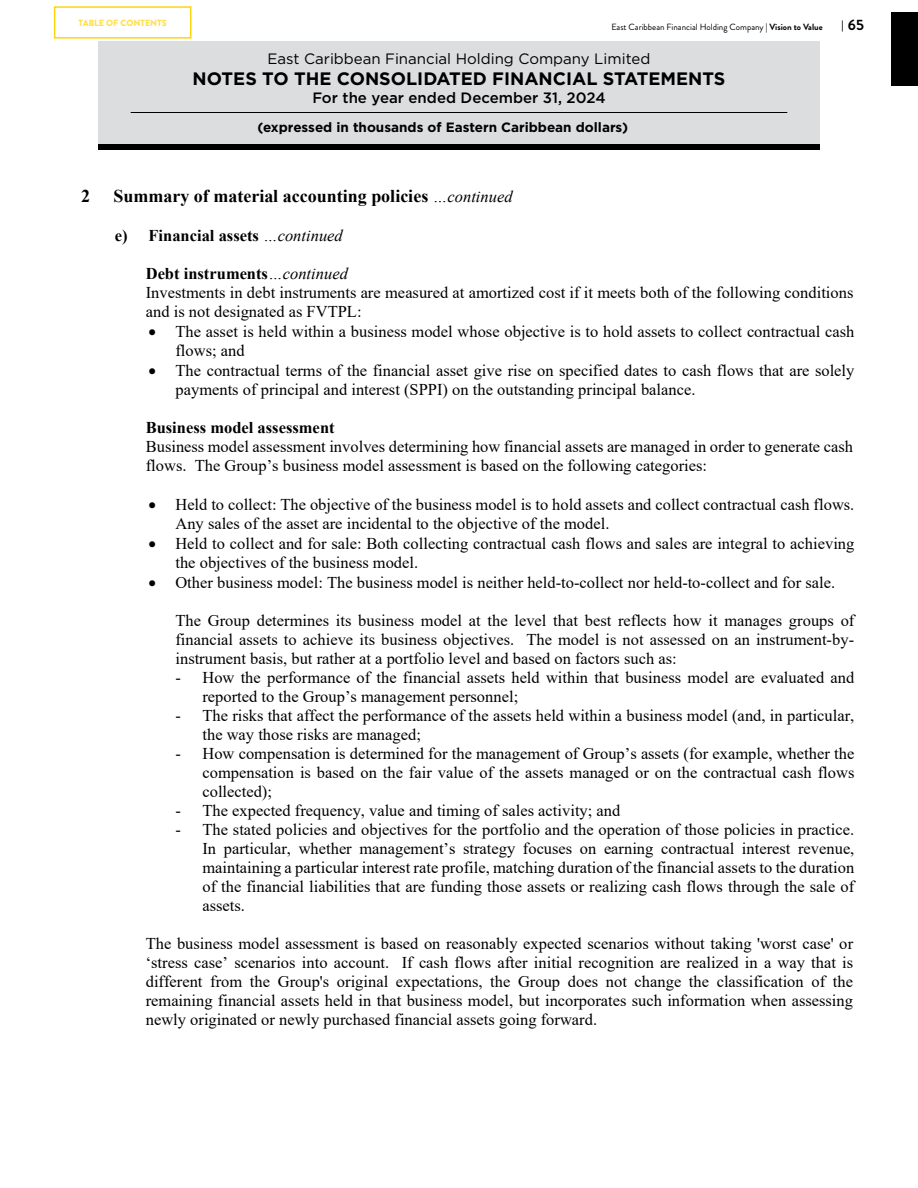
<style>
.page{position:relative;width:918px;height:1188px;background:#fff}
.page>*{position:absolute;margin:0;border:0;box-sizing:border-box;transform-origin:0 0}
.t1{font:700 25.5px "Times New Roman";color:#000}
.t2{font:700 18px "Times New Roman";color:#000}
.t3{font:700 18px "Gotham";color:#000}
.t4{font:16.5px/18.9px "Times New Roman";color:#000}
.t5{font:700 16.5px "Times New Roman";color:#000}
.t6{font:15px "Gotham";color:#000}
.t7{font:500 15px "Gotham";color:#000}
.t8{font:700 15px "Brandon Grotesque";color:#000}
.t9{font:700 13.5px "Gotham";color:#000}
.t10{font:9px "Brandon Grotesque";color:#000}
.t11{font:900 9px "Brandon Grotesque";color:#ffdf4f}
.s1{font-weight:700}
.s2{font-family:"Gotham";font-weight:400;font-size:12px}
.s3{font-weight:400;font-style:italic;font-size:16.5px}
.s4{font-weight:400;font-style:italic}
.s5{font-style:italic}
</style>
<div class="page">
<div style="left:98px;top:41px;width:722px;height:103px;background:#dcddde"></div>
<div style="left:98px;top:144px;width:722px;height:5px;background:#000"></div>
<div style="left:891px;top:13px;width:27px;height:73px;background:#000"></div>
<hr style="left:131px;top:112px;width:656px;height:1px;background:#000">
<div style="left:54px;top:6px;width:137px;height:33px;border:2px solid #fed50d"></div>
<p class="t11" style="left:79px;top:16px;width:90px">TABLE OF CONTENTS</p>
<h1 class="t1" style="left:81px;top:51px;width:580px">East Caribbean Financial Holding Company Limited</h1>
<p class="t10" style="left:611px;top:21px;width:213px">East Caribbean Financial Holding Company <span class="s1">| Vision to Value</span></p>
<p class="t8" style="left:841px;top:14px;width:25px"><span class="s2">|</span> 65</p>
<p class="t6" style="left:268px;top:49px;width:384px">East Caribbean Financial Holding Company Limited</p>
<p class="t3" style="left:193px;top:67px;width:534px">NOTES TO THE CONSOLIDATED FINANCIAL STATEMENTS</p>
<p class="t7" style="left:312px;top:88px;width:295px">For the year ended December 31, 2024</p>
<p class="t9" style="left:257px;top:118px;width:372px">(expressed in thousands of Eastern Caribbean dollars)</p>
<p class="t2" style="left:81px;top:183px;width:10px">2</p>
<p class="t2" style="left:113px;top:183px;width:401px">Summary of material accounting policies <span class="s3">…continued</span></p>
<p class="t5" style="left:115px;top:223px;width:230px">e) Financial assets <span class="s4">…continued</span></p>
<p class="t4" style="left:146px;top:263px;width:709px"><span class="s1">Debt instruments</span><span class="s5">…continued<br></span>Investments in debt instruments are measured at amortized cost if it meets both of the following conditions and is not designated as FVTPL:</p>
<p class="t4" style="left:176px;top:321px;width:680px;text-indent:-27px">• The asset is held within a business model whose objective is to hold assets to collect contractual cash flows; and</p>
<p class="t4" style="left:175px;top:360px;width:680px;text-indent:-27px">• The contractual terms of the financial asset give rise on specified dates to cash flows that are solely payments of principal and interest (SPPI) on the outstanding principal balance.</p>
<p class="t5" style="left:146px;top:415px;width:190px">Business model assessment</p>
<p class="t4" style="left:146px;top:436px;width:709px">Business model assessment involves determining how financial assets are managed in order to generate cash flows. The Group’s business model assessment is based on the following categories:</p>
<p class="t4" style="left:175px;top:494px;width:680px;text-indent:-27px">• Held to collect: The objective of the business model is to hold assets and collect contractual cash flows.<br>Any sales of the asset are incidental to the objective of the model.</p>
<p class="t4" style="left:175px;top:534px;width:680px;text-indent:-27px">• Held to collect and for sale: Both collecting contractual cash flows and sales are integral to achieving the objectives of the business model.</p>
<p class="t4" style="left:148px;top:573px;width:688px">• Other business model: The business model is neither held-to-collect nor held-to-collect and for sale.</p>
<p class="t4" style="left:175px;top:610px;width:681px;text-align:justify">The Group determines its business model at the level that best reflects how it manages groups of financial assets to achieve its business objectives. The model is not assessed on an instrument-by&shy;instrument basis, but rather at a portfolio level and based on factors such as:</p>
<p class="t4" style="left:202px;top:668px;width:653px;text-indent:-27px">- How the performance of the financial assets held within that business model are evaluated and reported to the Group’s management personnel;</p>
<p class="t4" style="left:202px;top:705px;width:653px;text-indent:-27px">- The risks that affect the performance of the assets held within a business model (and, in particular, the way those risks are managed;</p>
<p class="t4" style="left:202px;top:743px;width:653px;text-align:justify;text-indent:-27px">- How compensation is determined for the management of Group’s assets (for example, whether the compensation is based on the fair value of the assets managed or on the contractual cash flows collected);</p>
<p class="t4" style="left:175px;top:800px;width:446px">- The expected frequency, value and timing of sales activity; and</p>
<p class="t4" style="left:202px;top:819px;width:653px;text-align:justify;text-indent:-27px">- The stated policies and objectives for the portfolio and the operation of those policies in practice.<br>In particular, whether management’s strategy focuses on earning contractual interest revenue, maintaining a particular interest rate profile, matching duration of the financial assets to the duration of the financial liabilities that are funding those assets or realizing cash flows through the sale of assets.</p>
<p class="t4" style="left:146px;top:933px;width:709px;text-align:justify">The business model assessment is based on reasonably expected scenarios without taking 'worst case' or ‘stress case’ scenarios into account. If cash flows after initial recognition are realized in a way that is different from the Group's original expectations, the Group does not change the classification of the remaining financial assets held in that business model, but incorporates such information when assessing newly originated or newly purchased financial assets going forward.</p>
</div>
